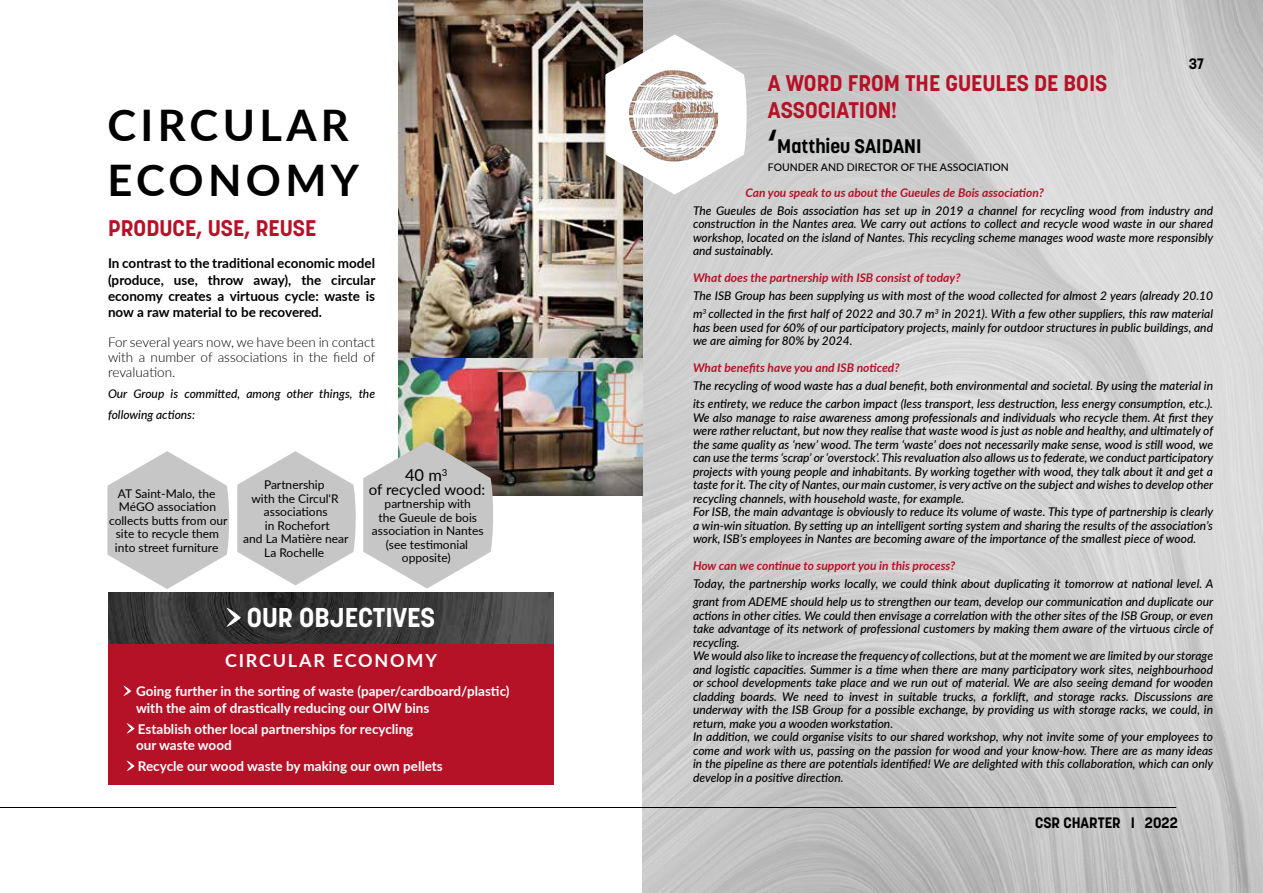
<style>
.page{position:relative;width:1263px;height:893px;background:#fff}
.page>*{position:absolute;margin:0;border:0;box-sizing:border-box;transform-origin:0 0}
.t1{font:700 43.5px/55.5px "Lato";letter-spacing:.1em;color:#000}
.t2{font:700 27px "Korolev";color:#fff}
.t3{font:700 22.5px/27px "Korolev";color:#b51227}
.t4{font:700 19.5px "Korolev";color:#010202}
.t5{font:700 18px "Lato";letter-spacing:.1em;color:#fff}
.t6{font:16.5px "Lato";color:#000}
.t7{font:700 15px "Korolev";color:#000}
.t8{font:15px "Lato";color:#000}
.t9{font:700 13.5px/16.5px "Lato";color:#fff}
.t10{font:700 13.5px/16.2px "Lato";color:#000;text-align:justify}
.t11{font:300 13.5px/15px "Lato";color:#000;text-align:justify}
.t12{font:italic 500 12px/13.5px "Lato";color:#000}
.t13{font:12px/13.5px "Lato";color:#000;text-align:center}
.t14{font:italic 700 12px "Lato";color:#b51227}
.t15{font:500 10.5px "Lato";color:#010202}
.s1{font-size:33px}
</style>
<div class="page">
<img style="left:642px;top:0;width:621px;height:893px">
<img style="left:398px;top:0;width:244px;height:495px">
<svg style="left:605px;top:35px;width:142px;height:159px"></svg>
<img style="left:629px;top:61px;width:89px;height:107px">
<hr style="left:0;top:807px;width:1176px;height:1px;background:#000">
<svg style="left:107px;top:451px;width:122px;height:138px"></svg>
<svg style="left:363px;top:442px;width:130px;height:146px"></svg>
<svg style="left:237px;top:451px;width:119px;height:134px"></svg>
<div style="left:108px;top:592px;width:445px;height:193px;background:#b51227"></div>
<img style="left:108px;top:592px;width:445px;height:51px">
<svg style="left:226px;top:608px;width:15px;height:19px"></svg>
<svg style="left:123px;top:685px;width:8px;height:11px"></svg>
<svg style="left:127px;top:723px;width:8px;height:11px"></svg>
<svg style="left:127px;top:760px;width:8px;height:11px"></svg>
<h1 class="t1" style="left:107px;top:95px;width:253px">CIRCULAR<br>ECONOMY</h1>
<h3 class="t3" style="left:108px;top:215px;width:210px">PRODUCE, USE, REUSE</h3>
<p class="t10" style="left:108px;top:255px;width:269px">In contrast to the traditional economic model (produce, use, throw away), the circular economy creates a virtuous cycle: waste is now a raw material to be recovered.</p>
<p class="t11" style="left:108px;top:334px;width:269px">For several years now, we have been in contact with a number of associations in the field of revaluation.</p>
<p class="t12" style="left:108px;top:383px;width:269px;line-height:21px">Our Group is committed, among other things, the following actions:</p>
<p class="t13" style="left:109px;top:486px;width:120px">AT Saint-Malo, the<br>MéGO association collects butts from our site to recycle them into street furniture</p>
<p class="t13" style="left:243px;top:478px;width:107px">Partnership<br>with the Circul'R associations<br>in Rochefort<br>and La Matière near<br>La Rochelle</p>
<h3 class="t6" style="left:405px;top:463px;width:44px">40 m<sup>3</sup></h3>
<p class="t8" style="left:369px;top:478px;width:118px">of recycled wood:</p>
<p class="t13" style="left:372px;top:496px;width:113px">partnership with<br>the Gueule de bois association in Nantes (see testimonial opposite)</p>
<h2 class="t2" style="left:247px;top:600px;width:190px">OUR OBJECTIVES</h2>
<h3 class="t5" style="left:225px;top:647px;width:213px">CIRCULAR ECONOMY</h3>
<p class="t9" style="left:136px;top:682px;width:375px">Going further in the sorting of waste (paper/cardboard/plastic) with the aim of drastically reducing our OIW bins</p>
<p class="t9" style="left:136px;top:720px;width:279px">Establish other local partnerships for recycling our waste wood</p>
<p class="t9" style="left:138px;top:757px;width:306px">Recycle our wood waste by making our own pellets</p>
<p class="t7" style="left:1189px;top:54px;width:17px">37</p>
<h3 class="t3" style="left:768px;top:70px;width:341px">A WORD FROM THE GUEULES DE BOIS<br>ASSOCIATION!</h3>
<h3 class="t4" style="left:768px;top:133px;width:155px"><span class="s1">‘</span>Matthieu SAIDANI</h3>
<p class="t15" style="left:768px;top:159px;width:243px">FOUNDER AND DIRECTOR OF THE ASSOCIATION</p>
<p class="t14" style="left:745px;top:184px;width:300px">Can you speak to us about the Gueules de Bois association?</p>
<p class="t12" style="left:693px;top:203px;width:522px;text-align:justify">The Gueules de Bois association has set up in 2019 a channel for recycling wood from industry and construction in the Nantes area. We carry out actions to collect and recycle wood waste in our shared workshop, located on the island of Nantes. This recycling scheme manages wood waste more responsibly and sustainably.</p>
<p class="t14" style="left:693px;top:269px;width:269px">What does the partnership with ISB consist of today?</p>
<p class="t12" style="left:693px;top:287px;width:521px;line-height:18px">The ISB Group has been supplying us with most of the wood collected for almost 2 years (already 20.10 m<sup>3</sup> collected in the first half of 2022 and 30.7 m<sup>3</sup> in 2021). With a few other suppliers, this raw material</p>
<p class="t12" style="left:693px;top:320px;width:521px">has been used for 60% of our participatory projects, mainly for outdoor structures in public buildings, and we are aiming for 80% by 2024.</p>
<p class="t14" style="left:693px;top:359px;width:208px">What benefits have you and ISB noticed?</p>
<p class="t12" style="left:693px;top:377px;width:522px;line-height:18px">The recycling of wood waste has a dual benefit, both environmental and societal. By using the material in its entirety, we reduce the carbon impact (less transport, less destruction, less energy consumption, etc.).</p>
<p class="t12" style="left:693px;top:410px;width:522px">We also manage to raise awareness among professionals and individuals who recycle them. At first they were rather reluctant, but now they realise that waste wood is just as noble and healthy, and ultimately of the same quality as ‘new’ wood. The term ‘waste’ does not necessarily make sense, wood is still wood, we can use the terms ‘scrap’ or ‘overstock’. This revaluation also allows us to federate, we conduct participatory projects with young people and inhabitants. By working together with wood, they talk about it and get a taste for it. The city of Nantes, our main customer, is very active on the subject and wishes to develop other recycling channels, with household waste, for example.<br>For ISB, the main advantage is obviously to reduce its volume of waste. This type of partnership is clearly a win-win situation. By setting up an intelligent sorting system and sharing the results of the association’s work, ISB’s employees in Nantes are becoming aware of the importance of the smallest piece of wood.</p>
<p class="t14" style="left:693px;top:557px;width:264px">How can we continue to support you in this process?</p>
<p class="t12" style="left:693px;top:575px;width:522px;line-height:18px">Today, the partnership works locally, we could think about duplicating it tomorrow at national level. A grant from ADEME should help us to strengthen our team, develop our communication and duplicate our</p>
<p class="t12" style="left:693px;top:608px;width:522px">actions in other cities. We could then envisage a correlation with the other sites of the ISB Group, or even take advantage of its network of professional customers by making them aware of the virtuous circle of recycling.<br>We would also like to increase the frequency of collections, but at the moment we are limited by our storage and logistic capacities. Summer is a time when there are many participatory work sites, neighbourhood or school developments take place and we run out of material. We are also seeing demand for wooden cladding boards. We need to invest in suitable trucks, a forklift, and storage racks. Discussions are underway with the ISB Group for a possible exchange, by providing us with storage racks, we could, in return, make you a wooden workstation.<br>In addition, we could organise visits to our shared workshop, why not invite some of your employees to come and work with us, passing on the passion for wood and your know-how. There are as many ideas in the pipeline as there are potentials identified! We are delighted with this collaboration, which can only develop in a positive direction.</p>
<p class="t7" style="left:1035px;top:813px;width:144px">CSR CHARTER I 2022</p>
</div>
